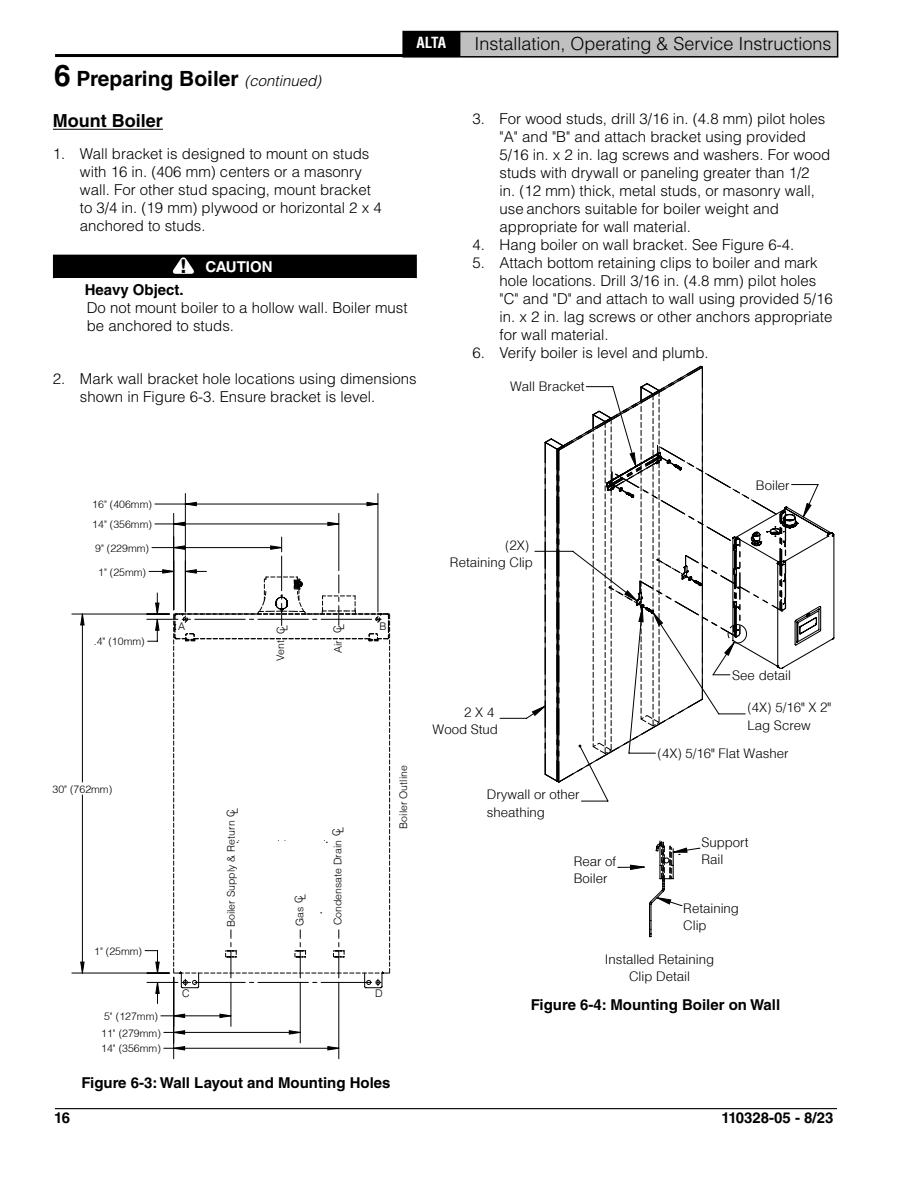
<style>
.page{position:relative;width:918px;height:1188px;background:#fff}
.page>*{position:absolute;margin:0;border:0;box-sizing:border-box;transform-origin:0 0}
.t1{font:700 21px "Helvetica LT Std";color:#000}
.t2{font:900 condensed 18.15px "Helvetica LT Std";color:#000}
.t3{font:300 18px "Helvetica LT Std";color:#000}
.t4{font:700 18px "Helvetica LT Std";color:#000}
.t5{font:300 15px/18px "Helvetica LT Std";color:#000}
.t6{font:700 15px "Helvetica LT Std";color:#000}
.t7{font:700 15px "Helvetica LT Std";color:#fff}
.t8{font:700 condensed 15px "Helvetica LT Std";color:#fff}
.t9{font:300 13.2px/17.4px "Helvetica";color:#000}
.t10{font:300 10.5px/16.2px "Helvetica";color:#000}
.s1{font-size:30px}
.s2{font-weight:300;font-style:italic;font-size:15px}
</style>
<div class="page">
<hr style="left:55px;top:1108px;width:782px;height:1px;background:#000">
<hr style="left:55px;top:54px;width:783px;height:3px;background:#000">
<div style="left:403px;top:32px;width:57px;height:25px;background:#000"></div>
<div style="left:460px;top:32px;width:378px;height:25px;background:#c0c0c0"></div>
<hr style="left:402px;top:31px;width:58px;height:1px;background:#000">
<hr style="left:402px;top:32px;width:2px;height:24px;background:#000">
<hr style="left:460px;top:31px;width:378px;height:1px;background:#000">
<svg style="left:837px;top:32px;width:1px;height:24px"></svg>
<hr style="left:402px;top:56px;width:58px;height:2px;background:#000">
<hr style="left:460px;top:56px;width:378px;height:2px;background:#000">
<div style="left:54px;top:255px;width:362px;height:23px;background:#000"></div>
<hr style="left:53px;top:255px;width:364px;height:1px;background:#000">
<svg style="left:53px;top:256px;width:1px;height:22px"></svg>
<hr style="left:415px;top:256px;width:2px;height:22px;background:#000">
<svg style="left:172px;top:257px;width:22px;height:17px"></svg>
<hr style="left:53px;top:129px;width:110px;height:1px;background:#000">
<hr style="left:72px;top:614px;width:97px;height:1px;background:#000">
<hr style="left:72px;top:973px;width:97px;height:1px;background:#000">
<hr style="left:173px;top:977px;width:1px;height:82px;background:#000">
<hr style="left:339px;top:982px;width:1px;height:77px;background:#000">
<hr style="left:185px;top:494px;width:1px;height:118px;background:#000">
<hr style="left:378px;top:494px;width:1px;height:118px;background:#000">
<svg style="left:81px;top:502px;width:297px;height:548px"></svg>
<svg style="left:145px;top:537px;width:245px;height:466px"></svg>
<svg style="left:598px;top:484px;width:237px;height:300px"></svg>
<svg style="left:544px;top:365px;width:242px;height:418px"></svg>
<svg style="left:649px;top:840px;width:33px;height:98px"></svg>
<h1 class="t1" style="left:54px;top:66px;width:269px"><span class="s1">6</span> Preparing Boiler <span class="s2">(continued)</span></h1>
<p class="t4" style="left:53px;top:110px;width:111px">Mount Boiler</p>
<p class="t5" style="left:80px;top:145px;width:303px;text-indent:-27px">1. Wall bracket is designed to mount on studs with 16 in. (406 mm) centers or a masonry wall. For other stud spacing, mount bracket to 3/4 in. (19 mm) plywood or horizontal 2 x 4 anchored to studs.</p>
<p class="t7" style="left:206px;top:258px;width:68px">CAUTION</p>
<p class="t6" style="left:85px;top:280px;width:100px">Heavy Object.</p>
<p class="t5" style="left:87px;top:298px;width:322px">Do not mount boiler to a hollow wall. Boiler must be anchored to studs.</p>
<p class="t2" style="left:180px;top:255px;width:8px">!</p>
<p class="t8" style="left:417px;top:33px;width:31px">ALTA</p>
<p class="t3" style="left:474px;top:33px;width:359px">Installation, Operating &amp; Service Instructions</p>
<p class="t5" style="left:500px;top:109px;width:332px;text-indent:-27px">3. For wood studs, drill 3/16 in. (4.8 mm) pilot holes "A" and "B" and attach bracket using provided 5/16 in. x 2 in. lag screws and washers. For wood studs with drywall or paneling greater than 1/2<br>in. (12 mm) thick, metal studs, or masonry wall, use anchors suitable for boiler weight and appropriate for wall material.</p>
<p class="t5" style="left:473px;top:235px;width:323px">4. Hang boiler on wall bracket. See Figure 6-4.</p>
<p class="t5" style="left:500px;top:253px;width:335px;text-indent:-27px">5. Attach bottom retaining clips to boiler and mark hole locations. Drill 3/16 in. (4.8 mm) pilot holes "C" and "D" and attach to wall using provided 5/16 in. x 2 in. lag screws or other anchors appropriate for wall material.</p>
<p class="t5" style="left:473px;top:343px;width:238px">6. Verify boiler is level and plumb.</p>
<p class="t5" style="left:80px;top:370px;width:338px;text-indent:-27px">2. Mark wall bracket hole locations using dimensions shown in Figure 6-3. Ensure bracket is level.</p>
<p class="t9" style="left:510px;top:378px;width:76px">Wall Bracket</p>
<p class="t10" style="left:92px;top:496px;width:61px">16" (406mm)</p>
<p class="t10" style="left:92px;top:516px;width:61px">14" (356mm)</p>
<p class="t10" style="left:95px;top:540px;width:55px">9" (229mm)</p>
<p class="t10" style="left:98px;top:564px;width:49px">1" (25mm)</p>
<p class="t10" style="left:94px;top:633px;width:52px">.4" (10mm)</p>
<p class="t10" style="left:178px;top:618px;width:9px">A</p>
<p class="t10" style="left:380px;top:618px;width:9px">B</p>
<p class="t10" style="left:331px;top:633px;width:10px;rotate:-90deg">CL</p>
<p class="t10" style="left:274px;top:634px;width:10px;rotate:-90deg">CL</p>
<p class="t10" style="left:272px;top:661px;width:23px;rotate:-90deg">Vent</p>
<p class="t10" style="left:330px;top:653px;width:14px;rotate:-90deg">Air</p>
<p class="t10" style="left:53px;top:781px;width:61px">30" (762mm)</p>
<p class="t10" style="left:94px;top:943px;width:49px">1" (25mm)</p>
<p class="t10" style="left:223px;top:927px;width:120px;rotate:-90deg">Boiler Supply &amp; Return CL</p>
<p class="t10" style="left:291px;top:926px;width:33px;rotate:-90deg">Gas CL</p>
<p class="t10" style="left:330px;top:925px;width:100px;rotate:-90deg">Condensate Drain CL</p>
<p class="t10" style="left:395px;top:829px;width:65px;rotate:-90deg">Boiler Outline</p>
<p class="t10" style="left:101px;top:1008px;width:61px">5" (127mm)<br>11" (279mm)<br>14" (356mm)</p>
<p class="t10" style="left:182px;top:985px;width:9px">C</p>
<p class="t10" style="left:375px;top:985px;width:9px">D</p>
<p class="t6" style="left:81px;top:1073px;width:311px">Figure 6-3: Wall Layout and Mounting Holes</p>
<p class="t9" style="left:450px;top:536px;width:85px;text-align:right">(2X)<br>Retaining Clip</p>
<p class="t9" style="left:433px;top:703px;width:67px;text-align:right">2 X 4<br>Wood Stud</p>
<p class="t9" style="left:487px;top:786px;width:94px">Drywall or other sheathing</p>
<p class="t9" style="left:756px;top:476px;width:35px">Boiler</p>
<p class="t9" style="left:732px;top:666px;width:60px">See detail</p>
<p class="t9" style="left:747px;top:698px;width:85px">(4X) 5/16" X 2"<br>Lag Screw</p>
<p class="t9" style="left:658px;top:744px;width:132px">(4X) 5/16" Flat Washer</p>
<p class="t9" style="left:701px;top:833px;width:49px">Support</p>
<p class="t9" style="left:574px;top:852px;width:44px">Rear of</p>
<p class="t9" style="left:701px;top:850px;width:24px">Rail</p>
<p class="t9" style="left:574px;top:870px;width:35px">Boiler</p>
<p class="t9" style="left:683px;top:899px;width:57px">Retaining<br>Clip</p>
<p class="t9" style="left:605px;top:950px;width:111px;text-align:center">Installed Retaining<br>Clip Detail</p>
<p class="t6" style="left:531px;top:995px;width:251px">Figure 6-4: Mounting Boiler on Wall</p>
<p class="t6" style="left:54px;top:1109px;width:18px">16</p>
<p class="t6" style="left:722px;top:1109px;width:113px">110328-05 - 8/23</p>
</div>
